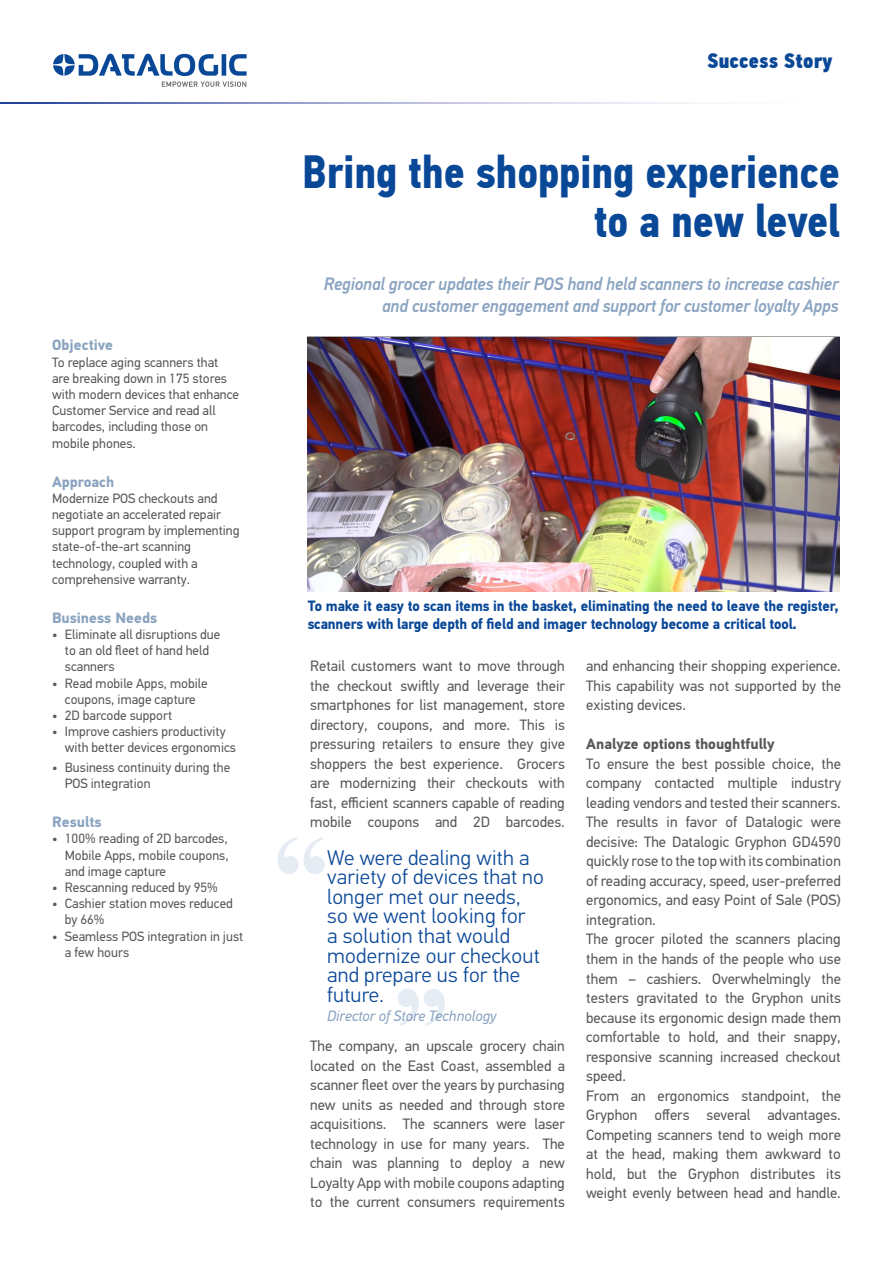
<style>
.page{position:relative;width:893px;height:1263px;background:#fff}
.page>*{position:absolute;margin:0;border:0;box-sizing:border-box;transform-origin:0 0}
.t1{font:700 46.5px/49.5px "PF Din Text Cond Pro";letter-spacing:-.005em;color:#094797;text-align:right}
.t2{font:300 21px/19.5px "PF Din Text Pro";letter-spacing:.01em;color:#094797}
.t3{font:21px "PF Din Text Cond Pro X Black";letter-spacing:.005em;color:#094797}
.t4{font:italic 500 18px/22.5px "PF Din Text Pro";letter-spacing:-.01em;color:#8ba4c1;text-align:right;scale:.95 1}
.t5{font:15px/19.5px "PF Din Text Pro";color:#57585a;text-align:justify}
.t6{font:700 15px/18px "PF Din Text Pro";letter-spacing:-.01em;color:#094797;scale:.95 1}
.t7{font:700 15px "PF Din Text Pro";color:#8ba4c1}
.t8{font:700 15px "PF Din Text Pro";color:#57585a}
.t9{font:italic 15px "PF Din Text Pro";color:#8ba4c1}
.t10{font:13.5px/16.2px "PF Din Text Pro";color:#57585a}
</style>
<div class="page">
<svg style="left:0;top:102px;width:697px;height:1px"></svg>
<svg style="left:53px;top:54px;width:194px;height:33px"></svg>
<img style="left:308px;top:337px;width:532px;height:255px">
<svg style="left:398px;top:989px;width:47px;height:37px"></svg>
<svg style="left:277px;top:837px;width:48px;height:37px"></svg>
<p class="t7" style="left:52px;top:336px;width:62px">Objective</p>
<p class="t10" style="left:52px;top:354px;width:188px">To replace aging scanners that are breaking down in 175 stores with modern devices that enhance<br>Customer Service and read all barcodes, including those on mobile phones.</p>
<p class="t7" style="left:52px;top:472px;width:64px">Approach</p>
<p class="t10" style="left:52px;top:490px;width:189px">Modernize POS checkouts and negotiate an accelerated repair support program by implementing state-of-the-art scanning technology, coupled with a comprehensive warranty.</p>
<p class="t7" style="left:52px;top:608px;width:107px">Business Needs</p>
<p class="t10" style="left:65px;top:626px;width:157px;text-indent:-13px">• Eliminate all disruptions due to an old fleet of hand held scanners</p>
<p class="t10" style="left:52px;top:675px;width:157px;text-align:center">• Read mobile Apps, mobile coupons, image capture</p>
<p class="t10" style="left:52px;top:707px;width:122px">• 2D barcode support</p>
<p class="t10" style="left:65px;top:724px;width:173px;text-indent:-13px">• Improve cashiers productivity with better devices ergonomics</p>
<p class="t10" style="left:65px;top:759px;width:167px;text-indent:-13px">• Business continuity during the<br>POS integration</p>
<p class="t7" style="left:52px;top:813px;width:51px">Results</p>
<p class="t10" style="left:65px;top:831px;width:165px;text-align:justify;text-indent:-13px">• 100% reading of 2D barcodes, Mobile Apps, mobile coupons, and image capture</p>
<p class="t10" style="left:52px;top:879px;width:167px">• Rescanning reduced by 95%</p>
<p class="t10" style="left:65px;top:895px;width:169px;text-indent:-13px">• Cashier station moves reduced by 66%</p>
<p class="t10" style="left:65px;top:928px;width:180px;text-indent:-13px">• Seamless POS integration in just a few hours</p>
<p class="t3" style="left:707px;top:47px;width:127px">Success Story</p>
<p class="t1" style="left:302px;top:148px;width:539px">Bring the shopping experience to a new level</p>
<p class="t4" style="left:324px;top:273px;width:543px">Regional grocer updates their POS hand held scanners to increase cashier and customer engagement and support for customer loyalty Apps</p>
<p class="t6" style="left:308px;top:597px;width:560px">To make it easy to scan items in the basket, eliminating the need to leave the register, scanners with large depth of field and imager technology become a critical tool.</p>
<p class="t5" style="left:310px;top:657px;width:256px">Retail customers want to move through the checkout swiftly and leverage their smartphones for list management, store directory, coupons, and more. This is pressuring retailers to ensure they give shoppers the best experience. Grocers are modernizing their checkouts with fast, efficient scanners capable of reading mobile coupons and 2D barcodes.</p>
<p class="t2" style="left:327px;top:848px;width:218px">We were dealing with a variety of devices that no longer met our needs, so we went looking for<br>a solution that would modernize our checkout and prepare us for the future.</p>
<p class="t9" style="left:327px;top:1007px;width:171px">Director of Store Technology</p>
<p class="t5" style="left:310px;top:1036px;width:256px">The company, an upscale grocery chain located on the East Coast, assembled a scanner fleet over the years by purchasing new units as needed and through store acquisitions. The scanners were laser technology in use for many years. The chain was planning to deploy a new Loyalty App with mobile coupons adapting to the current consumers requirements</p>
<p class="t5" style="left:586px;top:657px;width:256px">and enhancing their shopping experience.<br>This capability was not supported by the existing devices.</p>
<p class="t8" style="left:586px;top:735px;width:190px">Analyze options thoughtfully</p>
<p class="t5" style="left:586px;top:754px;width:256px">To ensure the best possible choice, the company contacted multiple industry leading vendors and tested their scanners.<br>The results in favor of Datalogic were decisive: The Datalogic Gryphon GD4590 quickly rose to the top with its combination of reading accuracy, speed, user-preferred ergonomics, and easy Point of Sale (POS) integration.</p>
<p class="t5" style="left:586px;top:930px;width:256px">The grocer piloted the scanners placing them in the hands of the people who use them – cashiers. Overwhelmingly the testers gravitated to the Gryphon units because its ergonomic design made them comfortable to hold, and their snappy, responsive scanning increased checkout speed.</p>
<p class="t5" style="left:586px;top:1086px;width:256px">From an ergonomics standpoint, the Gryphon offers several advantages.<br>Competing scanners tend to weigh more at the head, making them awkward to hold, but the Gryphon distributes its weight evenly between head and handle.</p>
</div>
